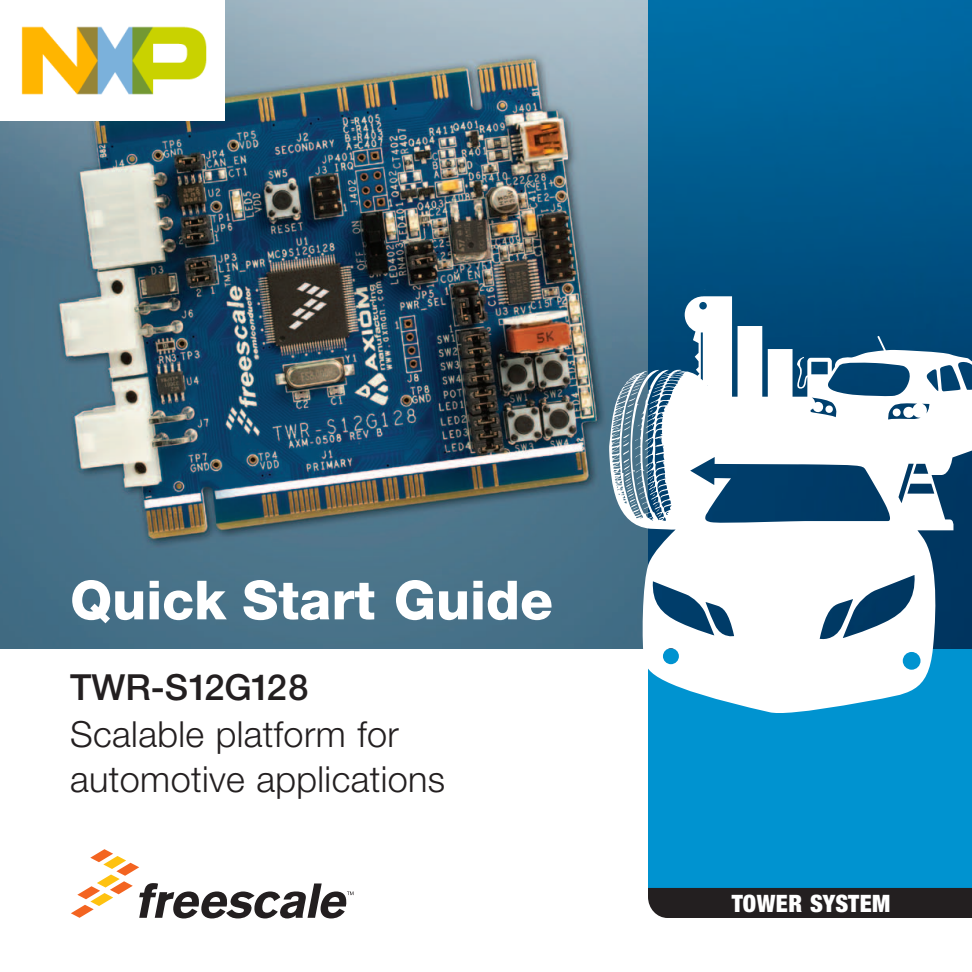
<style>
.page{position:relative;width:972px;height:972px;background:#fff}
.page>*{position:absolute;margin:0;border:0;box-sizing:border-box;transform-origin:0 0}
.t1{font:800 54px "Helvetica Neue LT Pro";color:#fff}
.t2{font:300 36px/45px "Helvetica Neue LT Pro";letter-spacing:.01em;color:#231f20}
.t3{font:500 36px "Helvetica Neue LT Pro";color:#231f20}
.t4{font:900 condensed 24px "Helvetica Neue LT Pro";letter-spacing:.02em;color:#fff}
</style>
<div class="page">
<img style="left:0;top:0;width:648px;height:648px">
<div style="left:648px;top:888px;width:324px;height:30px;background:#231f20"></div>
<svg style="left:648px;top:0;width:324px;height:888px"></svg>
<svg style="left:609px;top:289px;width:363px;height:431px"></svg>
<svg style="left:71px;top:849px;width:282px;height:69px"></svg>
<img style="left:0;top:0;width:225px;height:120px">
<h1 class="t1" style="left:70px;top:568px;width:484px">Quick Start Guide</h1>
<p class="t3" style="left:70px;top:665px;width:240px">TWR-S12G128</p>
<p class="t2" style="left:70px;top:711px;width:376px">Scalable platform for automotive applications</p>
<p class="t4" style="left:732px;top:889px;width:160px">TOWER SYSTEM</p>
</div>
